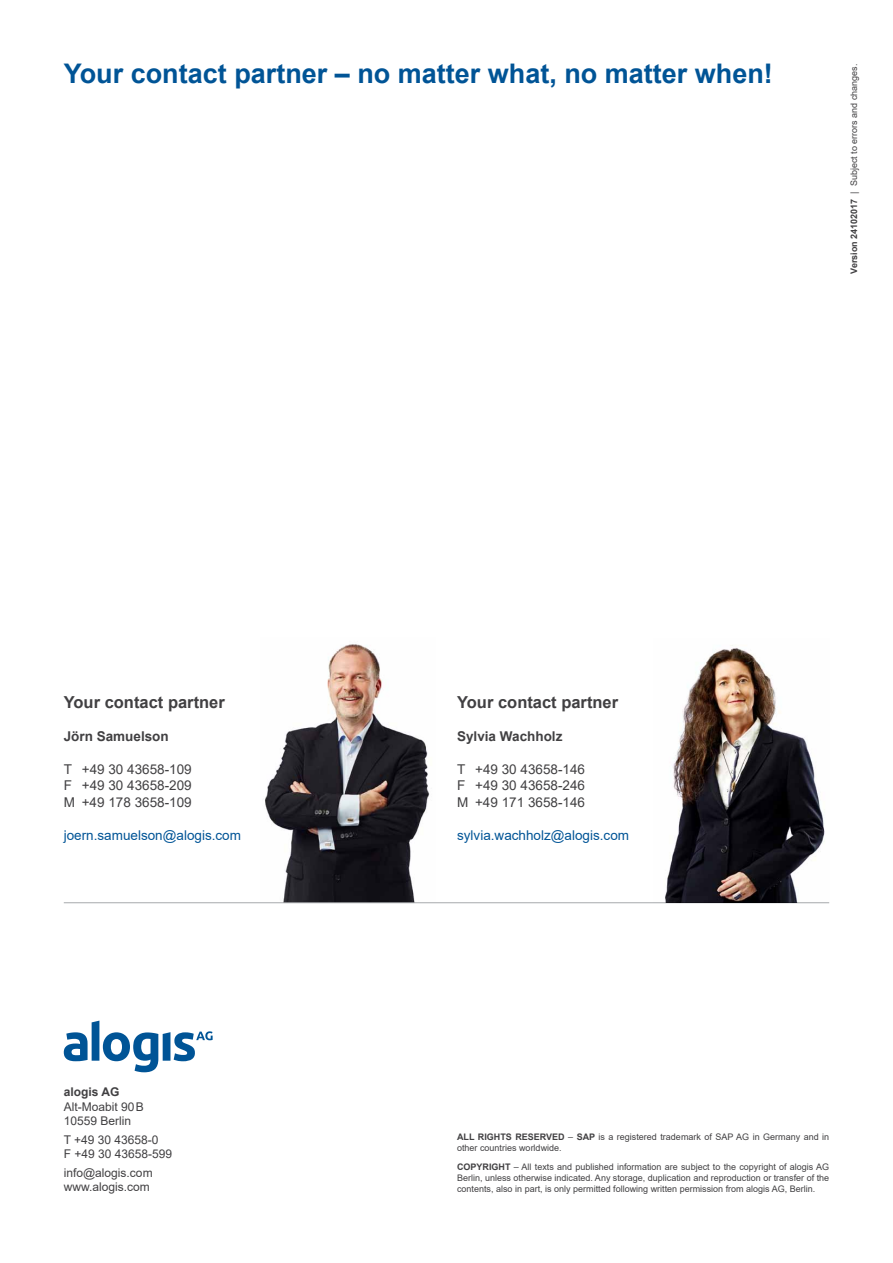
<style>
.page{position:relative;width:893px;height:1263px;background:#fff}
.page>*{position:absolute;margin:0;border:0;box-sizing:border-box;transform-origin:0 0}
.t1{font:700 27px "Arial";color:#005496}
.t2{font:700 16.5px "Arial";color:#414042}
.t3{font:13.5px/16.2px "Arial";color:#414042;text-align:justify}
.t4{font:13.5px "Arial";color:#005496}
.t5{font:700 13.5px "Arial";color:#414042}
.t6{font:12px/14.4px "Arial";color:#414042}
.t7{font:700 12px "Arial";color:#414042}
.t8{font:9px/10.8px "Arial";color:#414042}
.s1{font-weight:700}
</style>
<div class="page">
<svg style="left:64px;top:1020px;width:149px;height:52px"></svg>
<img style="left:265px;top:644px;width:165px;height:258px">
<hr style="left:64px;top:902px;width:765px;height:1px;background:#a7a9ac">
<img style="left:654px;top:645px;width:175px;height:258px">
<h1 class="t1" style="left:64px;top:55px;width:711px">Your contact partner – no matter what, no matter when!</h1>
<p class="t8" style="left:848px;top:274px;width:211px;rotate:-90deg"><span class="s1">Version 24102017</span> | Subject to errors and changes.</p>
<h2 class="t2" style="left:64px;top:690px;width:163px">Your contact partner</h2>
<h3 class="t5" style="left:64px;top:727px;width:107px">Jörn Samuelson</h3>
<h3 class="t3" style="left:64px;top:761px;width:129px">T +49 30 43658-109<br>F +49 30 43658-209<br>M +49 178 3658-109</h3>
<h3 class="t4" style="left:64px;top:826px;width:179px">joern.samuelson@alogis.com</h3>
<h3 class="t7" style="left:64px;top:1083px;width:57px">alogis AG</h3>
<h3 class="t6" style="left:64px;top:1099px;width:82px">Alt-Moabit 90B<br>10559 Berlin</h3>
<h3 class="t6" style="left:64px;top:1132px;width:110px">T +49 30 43658-0<br>F +49 30 43658-599</h3>
<h3 class="t6" style="left:64px;top:1165px;width:90px">info@alogis.com www.alogis.com</h3>
<h2 class="t2" style="left:457px;top:690px;width:163px">Your contact partner</h2>
<h3 class="t5" style="left:457px;top:727px;width:107px">Sylvia Wachholz</h3>
<h3 class="t3" style="left:457px;top:761px;width:129px">T +49 30 43658-146<br>F +49 30 43658-246<br>M +49 171 3658-146</h3>
<h3 class="t4" style="left:457px;top:826px;width:173px">sylvia.wachholz@alogis.com</h3>
<p class="t8" style="left:457px;top:1131px;width:374px"><span class="s1">ALL RIGHTS RESERVED</span> – <span class="s1">SAP</span> is a registered trademark of SAP AG in Germany and in other countries worldwide.</p>
<p class="t8" style="left:457px;top:1161px;width:374px;text-align:justify"><span class="s1">COPYRIGHT</span> – All texts and published information are subject to the copyright of alogis AG Berlin, unless otherwise indicated. Any storage, duplication and reproduction or transfer of the contents, also in part, is only permitted following written permission from alogis AG, Berlin.</p>
</div>
